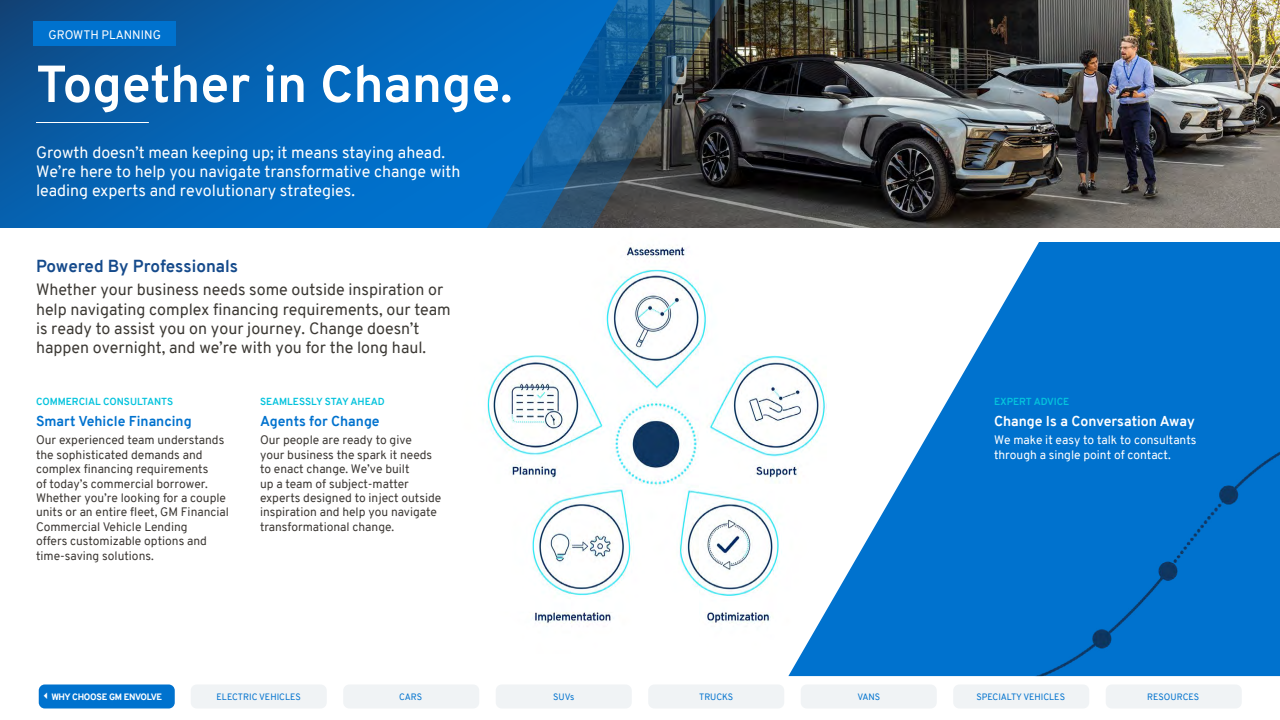
<style>
.page{position:relative;width:1280px;height:720px;background:#fff}
.page>*{position:absolute;margin:0;border:0;box-sizing:border-box;transform-origin:0 0}
.t1{font:700 52px "Overpass";color:#fff}
.t2{font:700 17px "Overpass";color:#154a8b}
.t3{font:16px/19.2px "Overpass";color:#3d3a35}
.t4{font:16px/19.2px "Overpass";color:#fff}
.t5{font:700 14px "Overpass";color:#0072ce}
.t6{font:700 14px "Overpass";color:#fff}
.t7{font:12px/14.4px "Overpass";color:#3d3935}
.t8{font:12px/14.4px "Overpass";color:#fff}
.t9{font:700 10px "Overpass";color:#05c3dd}
.t10{font:9px "Overpass";color:#0072ce}
.t11{font:800 9px "Overpass";letter-spacing:-.03em;color:#fff}
</style>
<div class="page">
<img style="left:486px;top:246px;width:302px;height:379px">
<img style="left:726px;top:0;width:554px;height:228px">
<img style="left:675px;top:0;width:51px;height:228px">
<svg style="left:624px;top:0;width:51px;height:228px;background:#354e5f"></svg>
<svg style="left:0;top:0;width:624px;height:228px;background:#0764b1"></svg>
<svg style="left:788px;top:242px;width:492px;height:434px;fill:#0072ce"></svg>
<div style="left:869px;top:416px;width:411px;height:260px;background:#0072ce"></div>
<hr style="left:36px;top:122px;width:113px;height:1px;background:#fff">
<div style="left:34px;top:22px;width:142px;height:24px;background:#0072ce"></div>
<div style="left:191px;top:684px;width:136px;height:24px;background:#f0f3f5;border-radius:6px"></div>
<div style="left:343px;top:684px;width:136px;height:24px;background:#f0f3f5;border-radius:6px"></div>
<div style="left:496px;top:684px;width:136px;height:24px;background:#f0f3f5;border-radius:6px"></div>
<div style="left:648px;top:684px;width:136px;height:24px;background:#f0f3f5;border-radius:6px"></div>
<div style="left:801px;top:684px;width:136px;height:24px;background:#f0f3f5;border-radius:6px"></div>
<div style="left:953px;top:684px;width:136px;height:24px;background:#f0f3f5;border-radius:6px"></div>
<div style="left:1106px;top:684px;width:136px;height:24px;background:#f0f3f5;border-radius:6px"></div>
<div style="left:39px;top:684px;width:136px;height:24px;background:#0072ce;border-radius:6px"></div>
<p class="t8" style="left:49px;top:27px;width:114px">GROWTH PLANNING</p>
<h1 class="t1" style="left:36px;top:47px;width:478px">Together in Change.</h1>
<h3 class="t4" style="left:36px;top:143px;width:426px">Growth doesn’t mean keeping up; it means staying ahead.<br>We’re here to help you navigate transformative change with leading experts and revolutionary strategies.</h3>
<h2 class="t2" style="left:36px;top:254px;width:204px">Powered By Professionals</h2>
<h3 class="t3" style="left:36px;top:280px;width:416px">Whether your business needs some outside inspiration or help navigating complex financing requirements, our team is ready to assist you on your journey. Change doesn’t happen overnight, and we’re with you for the long haul.</h3>
<p class="t9" style="left:36px;top:394px;width:139px">COMMERCIAL CONSULTANTS</p>
<p class="t5" style="left:36px;top:411px;width:157px">Smart Vehicle Financing</p>
<p class="t7" style="left:36px;top:433px;width:195px">Our experienced team understands the sophisticated demands and complex financing requirements<br>of today’s commercial borrower.<br>Whether you’re looking for a couple units or an entire fleet, GM Financial<br>Commercial Vehicle Lending<br>offers customizable options and time-saving solutions.</p>
<p class="t9" style="left:260px;top:394px;width:126px">SEAMLESSLY STAY AHEAD</p>
<p class="t5" style="left:260px;top:411px;width:121px">Agents for Change</p>
<p class="t7" style="left:260px;top:433px;width:183px">Our people are ready to give<br>your business the spark it needs to enact change. We’ve built<br>up a team of subject-matter experts designed to inject outside inspiration and help you navigate transformational change.</p>
<p class="t9" style="left:994px;top:394px;width:77px">EXPERT ADVICE</p>
<p class="t6" style="left:994px;top:411px;width:202px">Change Is a Conversation Away</p>
<p class="t8" style="left:994px;top:433px;width:204px">We make it easy to talk to consultants through a single point of contact.</p>
<p class="t11" style="left:51px;top:690px;width:112px">WHY CHOOSE GM ENVOLVE</p>
<p class="t10" style="left:217px;top:690px;width:86px">ELECTRIC VEHICLES</p>
<p class="t10" style="left:399px;top:690px;width:24px">CARS</p>
<p class="t10" style="left:553px;top:690px;width:23px">SUVs</p>
<p class="t10" style="left:699px;top:690px;width:36px">TRUCKS</p>
<p class="t10" style="left:857px;top:690px;width:24px">VANS</p>
<p class="t10" style="left:976px;top:690px;width:90px">SPECIALTY VEHICLES</p>
<p class="t10" style="left:1147px;top:690px;width:54px">RESOURCES</p>
</div>
